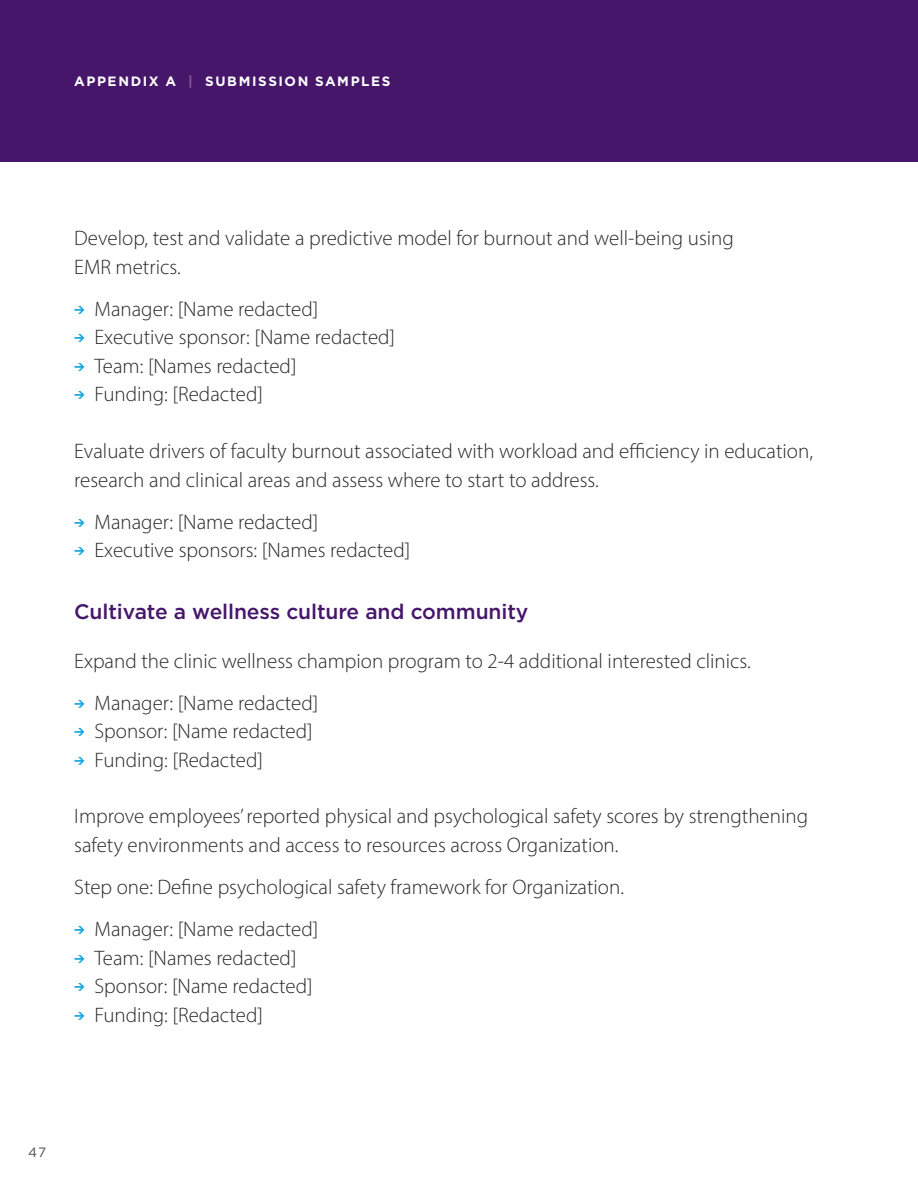
<style>
.page{position:relative;width:918px;height:1188px;background:#fff}
.page>*{position:absolute;margin:0;border:0;box-sizing:border-box;transform-origin:0 0}
.t1{font:300 21px/28.5px "Myriad Pro";color:#292829}
.t2{font:500 21px "Gotham HTF";letter-spacing:-.005em;color:#46166b}
.t3{font:700 13.5px "Gotham HTF";letter-spacing:.115em;color:#fff}
.t4{font:13.5px "Gotham HTF";color:#4d4d4c}
.s1{color:#7d5c97}
.s2{font-family:"DIN Pro";font-weight:900;font-size:10.5px;color:#0da2de}
</style>
<div class="page">
<div style="left:0;top:0;width:918px;height:162px;background:#46166b"></div>
<p class="t3" style="left:74px;top:73px;width:318px">APPENDIX A <span class="s1">|</span> SUBMISSION SAMPLES</p>
<p class="t1" style="left:74px;top:224px;width:661px">Develop, test and validate a predictive model for burnout and well-being using<br>EMR metrics.</p>
<p class="t1" style="left:74px;top:294px;width:246px"><span class="s2">→</span> Manager: [Name redacted]</p>
<p class="t1" style="left:74px;top:323px;width:322px"><span class="s2">→</span> Executive sponsor: [Name redacted]</p>
<p class="t1" style="left:74px;top:351px;width:224px"><span class="s2">→</span> Team: [Names redacted]</p>
<p class="t1" style="left:74px;top:380px;width:190px"><span class="s2">→</span> Funding: [Redacted]</p>
<p class="t1" style="left:74px;top:437px;width:740px">Evaluate drivers of faculty burnout associated with workload and efficiency in education, research and clinical areas and assess where to start to address.</p>
<p class="t1" style="left:74px;top:507px;width:246px"><span class="s2">→</span> Manager: [Name redacted]</p>
<p class="t1" style="left:74px;top:536px;width:338px"><span class="s2">→</span> Executive sponsors: [Names redacted]</p>
<p class="t2" style="left:74px;top:599px;width:456px">Cultivate a wellness culture and community</p>
<p class="t1" style="left:74px;top:646px;width:678px">Expand the clinic wellness champion program to 2-4 additional interested clinics.</p>
<p class="t1" style="left:74px;top:688px;width:246px"><span class="s2">→</span> Manager: [Name redacted]</p>
<p class="t1" style="left:74px;top:717px;width:240px"><span class="s2">→</span> Sponsor: [Name redacted]</p>
<p class="t1" style="left:74px;top:745px;width:190px"><span class="s2">→</span> Funding: [Redacted]</p>
<p class="t1" style="left:74px;top:802px;width:735px">Improve employees’ reported physical and psychological safety scores by strengthening safety environments and access to resources across Organization.</p>
<p class="t1" style="left:74px;top:873px;width:551px">Step one: Define psychological safety framework for Organization.</p>
<p class="t1" style="left:74px;top:915px;width:246px"><span class="s2">→</span> Manager: [Name redacted]</p>
<p class="t1" style="left:74px;top:943px;width:224px"><span class="s2">→</span> Team: [Names redacted]</p>
<p class="t1" style="left:74px;top:972px;width:240px"><span class="s2">→</span> Sponsor: [Name redacted]</p>
<p class="t1" style="left:74px;top:1000px;width:190px"><span class="s2">→</span> Funding: [Redacted]</p>
<p class="t4" style="left:28px;top:1144px;width:20px">47</p>
</div>
